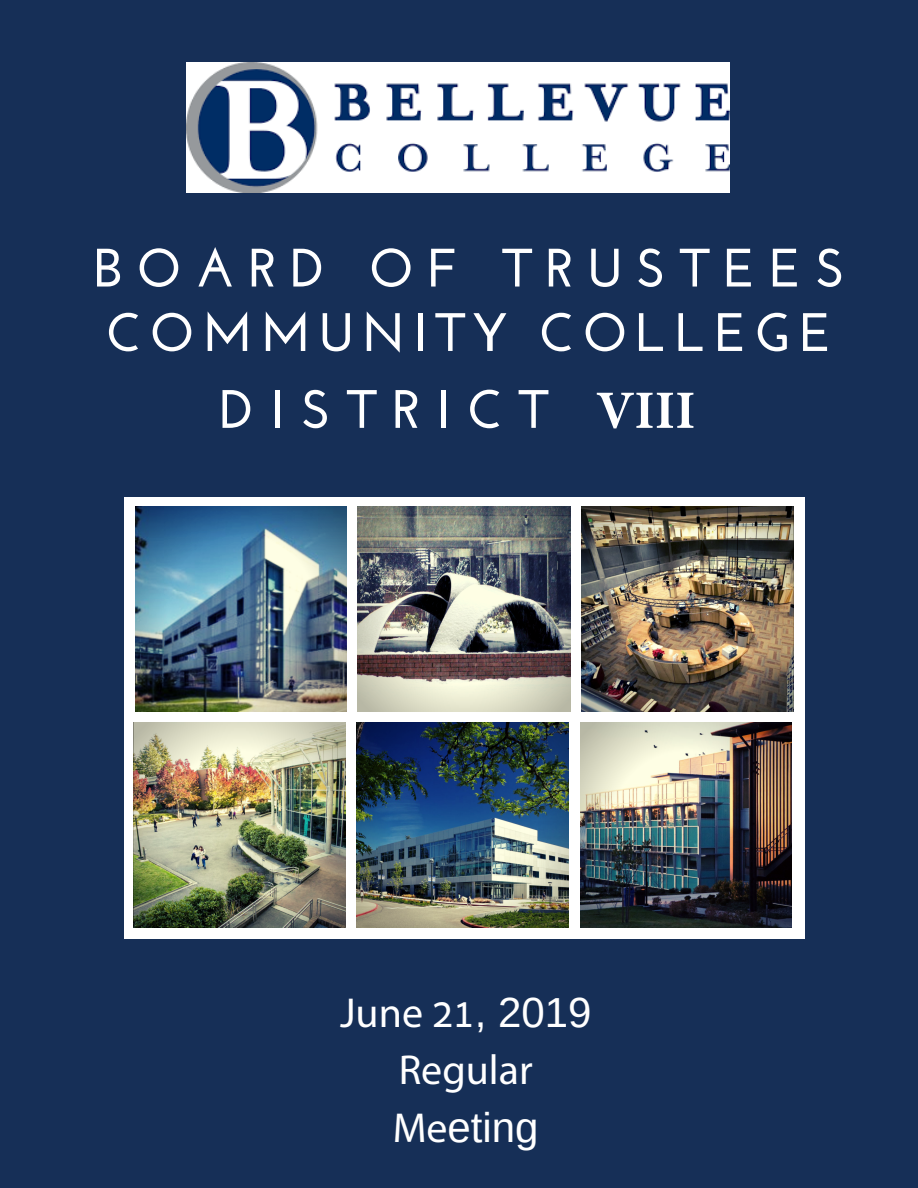
<style>
.page{position:relative;width:918px;height:1188px;background:#162f57}
.page>*{position:absolute;margin:0;border:0;box-sizing:border-box;transform-origin:0 0}
.t1{font:700 54px "Josefin Sans";letter-spacing:.14em;color:#fff}
.t2{font:700 54px "Josefin Sans";letter-spacing:.25em;color:#fff}
.t3{font:42px/56.6px "Myriad Hebrew";color:#fff;text-align:center}
.t4{font:42px "Arimo";color:#fff}
.s1{font-family:"Minion Pro"}
.s2{font-family:"Arimo"}
.s3{font-family:"Myriad Hebrew"}
</style>
<div class="page">
<div style="left:124px;top:497px;width:680px;height:441px;background:#fff"></div>
<img style="left:135px;top:507px;width:212px;height:205px">
<img style="left:358px;top:507px;width:212px;height:205px">
<img style="left:582px;top:507px;width:211px;height:205px">
<img style="left:134px;top:723px;width:211px;height:205px">
<img style="left:356px;top:723px;width:213px;height:205px">
<img style="left:580px;top:723px;width:212px;height:205px">
<img style="left:186px;top:62px;width:544px;height:131px">
<p class="t2" style="left:94px;top:246px;width:753px">BOARD OF TRUSTEES</p>
<p class="t1" style="left:106px;top:310px;width:728px">COMMUNITY COLLEGE</p>
<p class="t1" style="left:219px;top:387px;width:478px">D I S T R I C T <span class="s1">VIII</span></p>
<p class="t3" style="left:340px;top:987px;width:253px">June 21<span class="s2">, 2019<br></span>Regular</p>
<p class="t4" style="left:393px;top:1104px;width:147px"><span class="s3">Me</span>eting</p>
</div>
